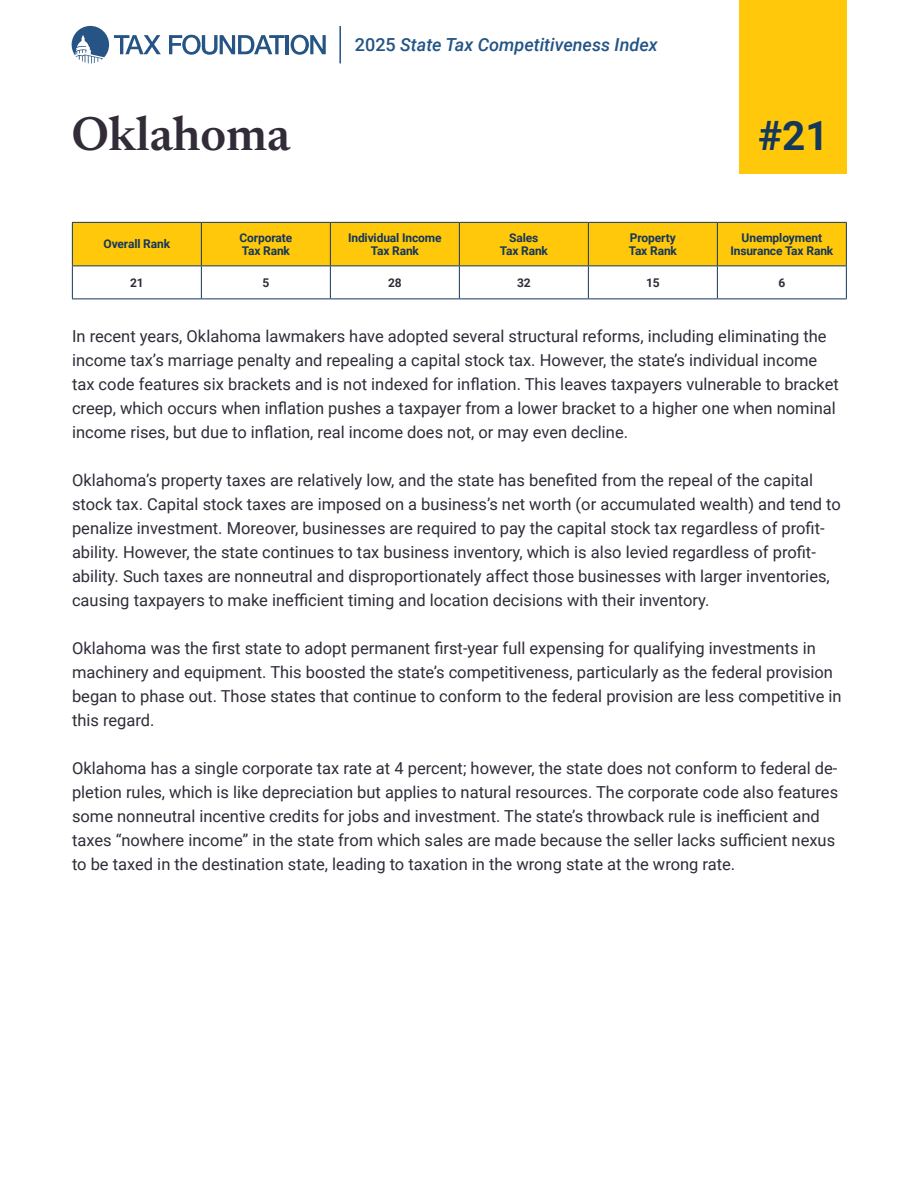
<style>
.page{position:relative;width:918px;height:1188px;background:#fff}
.page>*{position:absolute;margin:0;border:0;box-sizing:border-box;transform-origin:0 0}
.t1{font:48px "Newsreader 16 pt";color:#312c38}
.t2{font:700 40.5px "Roboto";color:#15375a}
.t3{font:italic 500 18px "Roboto";color:#235486}
.t4{font:16.5px/24px "Roboto";color:#312c38}
.t5{font:700 12px/13.5px "Roboto";letter-spacing:-.01em;color:#15375a;text-align:center}
.t6{font:700 12px "Roboto";letter-spacing:-.01em;color:#312c38}
.s1{font-style:normal}
</style>
<div class="page">
<div style="left:740px;top:1px;width:107px;height:173px;background:#ffc80a"></div>
<svg style="left:169px;top:35px;width:116px;height:20px"></svg>
<hr style="left:286px;top:35px;width:3px;height:19px;background:#255485">
<svg style="left:291px;top:35px;width:35px;height:20px"></svg>
<svg style="left:72px;top:26px;width:89px;height:37px"></svg>
<hr style="left:339px;top:26px;width:2px;height:37px;background:#235486">
<div style="left:73px;top:223px;width:773px;height:43px;background:#ffc80a"></div>
<hr style="left:72px;top:266px;width:1px;height:32px;background:#15375a">
<hr style="left:201px;top:266px;width:1px;height:32px;background:#15375a">
<hr style="left:330px;top:266px;width:1px;height:32px;background:#15375a">
<hr style="left:459px;top:266px;width:1px;height:32px;background:#15375a">
<hr style="left:588px;top:266px;width:1px;height:32px;background:#15375a">
<hr style="left:717px;top:266px;width:1px;height:32px;background:#15375a">
<hr style="left:846px;top:266px;width:1px;height:32px;background:#15375a">
<hr style="left:72px;top:298px;width:129px;height:1px;background:#15375a">
<hr style="left:201px;top:298px;width:129px;height:1px;background:#15375a">
<hr style="left:330px;top:298px;width:129px;height:1px;background:#15375a">
<hr style="left:459px;top:298px;width:129px;height:1px;background:#15375a">
<hr style="left:588px;top:298px;width:129px;height:1px;background:#15375a">
<hr style="left:717px;top:298px;width:130px;height:1px;background:#15375a">
<hr style="left:72px;top:222px;width:129px;height:1px;background:#15375a">
<hr style="left:72px;top:223px;width:1px;height:43px;background:#15375a">
<hr style="left:201px;top:222px;width:129px;height:1px;background:#15375a">
<hr style="left:201px;top:223px;width:1px;height:43px;background:#15375a">
<hr style="left:330px;top:222px;width:129px;height:1px;background:#15375a">
<hr style="left:330px;top:223px;width:1px;height:43px;background:#15375a">
<hr style="left:459px;top:222px;width:129px;height:1px;background:#15375a">
<hr style="left:459px;top:223px;width:1px;height:43px;background:#15375a">
<hr style="left:588px;top:222px;width:129px;height:1px;background:#15375a">
<hr style="left:588px;top:223px;width:1px;height:43px;background:#15375a">
<hr style="left:717px;top:222px;width:130px;height:1px;background:#15375a">
<hr style="left:717px;top:223px;width:1px;height:43px;background:#15375a">
<hr style="left:846px;top:223px;width:1px;height:43px;background:#15375a">
<hr style="left:72px;top:266px;width:129px;height:1px;background:#15375a">
<hr style="left:201px;top:266px;width:129px;height:1px;background:#15375a">
<hr style="left:330px;top:266px;width:129px;height:1px;background:#15375a">
<hr style="left:459px;top:266px;width:129px;height:1px;background:#15375a">
<hr style="left:588px;top:266px;width:129px;height:1px;background:#15375a">
<hr style="left:717px;top:266px;width:130px;height:1px;background:#15375a">
<p class="t3" style="left:355px;top:32px;width:304px"><span class="s1">2025</span> State Tax Competitiveness Index</p>
<h1 class="t1" style="left:72px;top:100px;width:220px">Oklahoma</h1>
<h2 class="t2" style="left:758px;top:107px;width:72px">#21</h2>
<p class="t5" style="left:104px;top:237px;width:68px">Overall Rank</p>
<p class="t5" style="left:239px;top:230px;width:54px;text-align:left">Corporate<br>Tax Rank</p>
<p class="t5" style="left:348px;top:230px;width:95px">Individual Income<br>Tax Rank</p>
<p class="t5" style="left:500px;top:230px;width:50px">Sales<br>Tax Rank</p>
<p class="t5" style="left:629px;top:230px;width:50px;text-align:left">Property<br>Tax Rank</p>
<p class="t5" style="left:730px;top:230px;width:104px">Unemployment<br>Insurance Tax Rank</p>
<p class="t6" style="left:130px;top:274px;width:15px">21</p>
<p class="t6" style="left:262px;top:274px;width:8px">5</p>
<p class="t6" style="left:388px;top:274px;width:15px">28</p>
<p class="t6" style="left:517px;top:274px;width:15px">32</p>
<p class="t6" style="left:646px;top:274px;width:15px">15</p>
<p class="t6" style="left:778px;top:274px;width:8px">6</p>
<p class="t4" style="left:72px;top:324px;width:768px">In recent years, Oklahoma lawmakers have adopted several structural reforms, including eliminating the income tax’s marriage penalty and repealing a capital stock tax. However, the state’s individual income tax code features six brackets and is not indexed for inflation. This leaves taxpayers vulnerable to bracket creep, which occurs when inflation pushes a taxpayer from a lower bracket to a higher one when nominal income rises, but due to inflation, real income does not, or may even decline.</p>
<p class="t4" style="left:72px;top:468px;width:770px">Oklahoma’s property taxes are relatively low, and the state has benefited from the repeal of the capital stock tax. Capital stock taxes are imposed on a business’s net worth (or accumulated wealth) and tend to penalize investment. Moreover, businesses are required to pay the capital stock tax regardless of profit&shy;ability. However, the state continues to tax business inventory, which is also levied regardless of profit&shy;ability. Such taxes are nonneutral and disproportionately affect those businesses with larger inventories, causing taxpayers to make inefficient timing and location decisions with their inventory.</p>
<p class="t4" style="left:72px;top:636px;width:771px">Oklahoma was the first state to adopt permanent first-year full expensing for qualifying investments in machinery and equipment. This boosted the state’s competitiveness, particularly as the federal provision began to phase out. Those states that continue to conform to the federal provision are less competitive in this regard.</p>
<p class="t4" style="left:72px;top:756px;width:768px">Oklahoma has a single corporate tax rate at 4 percent; however, the state does not conform to federal de&shy;pletion rules, which is like depreciation but applies to natural resources. The corporate code also features some nonneutral incentive credits for jobs and investment. The state’s throwback rule is inefficient and taxes “nowhere income” in the state from which sales are made because the seller lacks sufficient nexus to be taxed in the destination state, leading to taxation in the wrong state at the wrong rate.</p>
</div>
